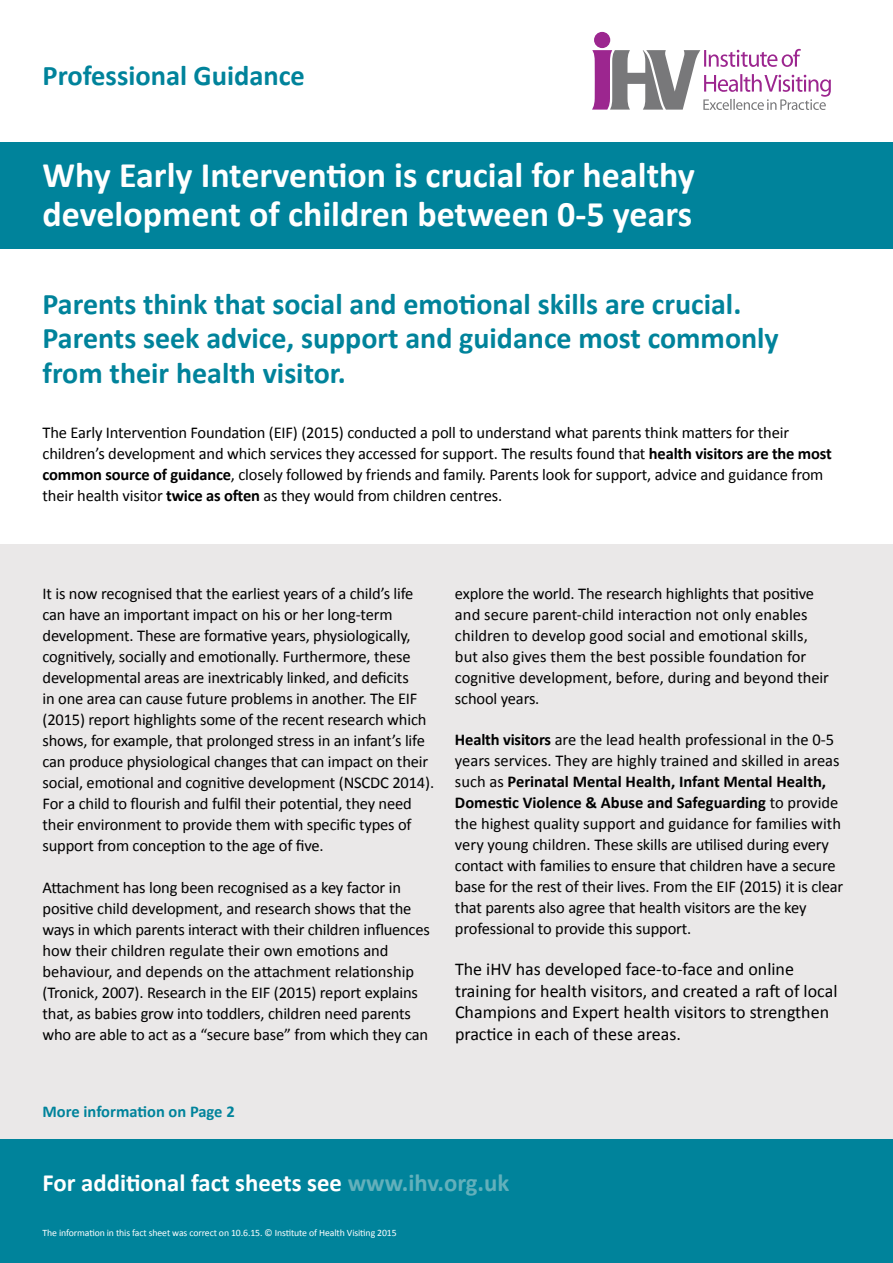
<style>
.page{position:relative;width:893px;height:1263px;background:#fff}
.page>*{position:absolute;margin:0;border:0;box-sizing:border-box;transform-origin:0 0}
.t1{font:700 36px/39px "Calibri";color:#fff}
.t2{font:700 30px/34.5px "Calibri";color:#00839b}
.t3{font:700 28.5px "Calibri";color:#00839b}
.t4{font:700 24.75px "Calibri";color:#fff}
.t5{font:18px/21.6px "Calibri";color:#000}
.t6{font:16.5px/21px "Calibri";letter-spacing:-.01em;color:#000}
.t7{font:700 16.5px "Calibri";color:#00839b}
.t8{font:9.75px "Calibri";letter-spacing:-.01em;color:#fff}
.s1{font-weight:700}
.s2{color:#63b0bb}
</style>
<div class="page">
<div style="left:0;top:1138px;width:893px;height:125px;background:#00839b"></div>
<div style="left:0;top:544px;width:893px;height:594px;background:#eae8e8"></div>
<div style="left:0;top:142px;width:893px;height:107px;background:#00839b"></div>
<div style="left:594px;top:32px;width:16px;height:16px;background:#9c268f;border-radius:50%"></div>
<svg style="left:592px;top:49px;width:239px;height:61px"></svg>
<h3 class="t3" style="left:43px;top:58px;width:264px">Professional Guidance</h3>
<h1 class="t1" style="left:43px;top:155px;width:654px">Why Early Intervention is crucial for healthy development of children between 0-5 years</h1>
<h2 class="t2" style="left:43px;top:287px;width:738px">Parents think that social and emotional skills are crucial.<br>Parents seek advice, support and guidance most commonly from their health visitor.</h2>
<p class="t6" style="left:43px;top:422px;width:791px">The Early Intervention Foundation (EIF) (2015) conducted a poll to understand what parents think matters for their children’s development and which services they accessed for support. The results found that <span class="s1">health visitors are the most common source of guidance</span>, closely followed by friends and family. Parents look for support, advice and guidance from their health visitor <span class="s1">twice as often</span> as they would from children centres.</p>
<p class="t6" style="left:43px;top:583px;width:393px">It is now recognised that the earliest years of a child’s life can have an important impact on his or her long-term development. These are formative years, physiologically, cognitively, socially and emotionally. Furthermore, these developmental areas are inextricably linked, and deficits<br>in one area can cause future problems in another. The EIF (2015) report highlights some of the recent research which shows, for example, that prolonged stress in an infant’s life can produce physiological changes that can impact on their social, emotional and cognitive development (NSCDC 2014).<br>For a child to flourish and fulfil their potential, they need their environment to provide them with specific types of support from conception to the age of five.</p>
<p class="t6" style="left:43px;top:877px;width:389px">Attachment has long been recognised as a key factor in positive child development, and research shows that the ways in which parents interact with their children influences how their children regulate their own emotions and behaviour, and depends on the attachment relationship (Tronick, 2007). Research in the EIF (2015) report explains that, as babies grow into toddlers, children need parents who are able to act as a “secure base” from which they can</p>
<p class="t6" style="left:455px;top:583px;width:375px">explore the world. The research highlights that positive and secure parent-child interaction not only enables children to develop good social and emotional skills, but also gives them the best possible foundation for cognitive development, before, during and beyond their school years.</p>
<p class="t6" style="left:455px;top:729px;width:390px"><span class="s1">Health visitors</span> are the lead health professional in the 0-5 years services. They are highly trained and skilled in areas such as <span class="s1">Perinatal Mental Health, Infant Mental Health, Domestic Violence &amp; Abuse and Safeguarding</span> to provide the highest quality support and guidance for families with very young children. These skills are utilised during every contact with families to ensure that children have a secure base for the rest of their lives. From the EIF (2015) it is clear that parents also agree that health visitors are the key professional to provide this support.</p>
<p class="t5" style="left:455px;top:958px;width:384px">The iHV has developed face-to-face and online training for health visitors, and created a raft of local Champions and Expert health visitors to strengthen practice in each of these areas.</p>
<p class="t7" style="left:43px;top:1101px;width:194px">More information on Page 2</p>
<h3 class="t4" style="left:43px;top:1167px;width:468px">For additional fact sheets see <span class="s2">www.ihv.org.uk</span></h3>
<p class="t8" style="left:43px;top:1227px;width:356px">The information in this fact sheet was correct on 10.6.15. © Institute of Health Visiting 2015</p>
</div>
